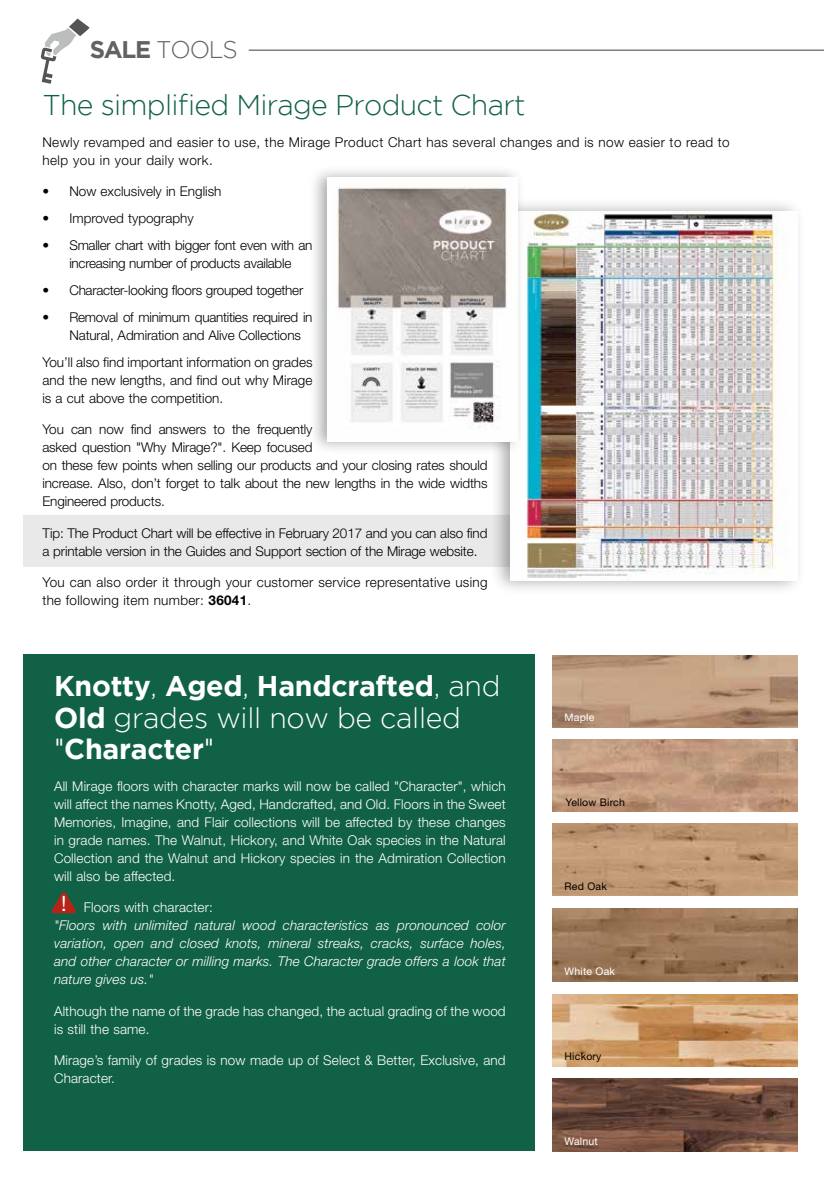
<style>
.page{position:relative;width:824px;height:1188px;background:#fff}
.page>*{position:absolute;margin:0;border:0;box-sizing:border-box;transform-origin:0 0}
.t1{font:700 28.5px/31.5px "Gotham";letter-spacing:-.01em;color:#fff}
.t2{font:300 28.5px "Gotham";letter-spacing:-.025em;color:#116146}
.t3{font:300 24px "Gotham";letter-spacing:-.05em;color:#626263}
.t4{font:21px "Helvetica Neue";color:#fff}
.t5{font:300 13.5px/18px "Helvetica Neue LT Std";letter-spacing:-.01em;color:#000}
.t6{font:300 13.5px/18px "Helvetica Neue LT Std";letter-spacing:.01em;color:#fff}
.t7{font:italic 300 13.5px/18px "Helvetica Neue LT Std";letter-spacing:.01em;color:#fff;text-align:justify}
.t8{font:300 13.5px/18px "Helvetica Neue LT Std";letter-spacing:.03em;color:#000}
.t9{font:300 13.5px/18px "Helvetica Neue LT Std";letter-spacing:.02em;color:#000}
.t10{font:10.5px "Helvetica Neue LT Std";letter-spacing:.02em;color:#000}
.t11{font:10.5px "Helvetica Neue LT Std";letter-spacing:.02em;color:#fff}
.s1{font-weight:700}
.s2{font-weight:300}
.s3{font-family:"Helvetica Neue LT Std";font-weight:300}
</style>
<div class="page">
<div style="left:23px;top:515px;width:466px;height:52px;background:#e9e9ea"></div>
<div style="left:489px;top:197px;width:316px;height:398px;background:#000;opacity:.34"></div>
<img style="left:510px;top:212px;width:287px;height:369px">
<div style="left:308px;top:165px;width:217px;height:290px;background:#000;opacity:.34"></div>
<img style="left:328px;top:178px;width:190px;height:263px">
<hr style="left:249px;top:50px;width:575px;height:1px;background:#545455">
<svg style="left:41px;top:19px;width:49px;height:65px"></svg>
<div style="left:23px;top:654px;width:511px;height:497px;background:#116146"></div>
<img style="left:553px;top:909px;width:244px;height:72px">
<img style="left:553px;top:739px;width:244px;height:73px">
<img style="left:553px;top:1079px;width:244px;height:72px">
<img style="left:553px;top:655px;width:244px;height:73px">
<img style="left:553px;top:994px;width:244px;height:72px">
<img style="left:553px;top:824px;width:244px;height:72px">
<svg style="left:51px;top:892px;width:25px;height:21px"></svg>
<h2 class="t3" style="left:90px;top:37px;width:150px"><span class="s1">SALE</span> TOOLS</h2>
<h1 class="t2" style="left:42px;top:89px;width:484px">The simplified Mirage Product Chart</h1>
<p class="t8" style="left:42px;top:132px;width:688px">Newly revamped and easier to use, the Mirage Product Chart has several changes and is now easier to read to help you in your daily work.</p>
<p class="t5" style="left:42px;top:182px;width:180px">• Now exclusively in English</p>
<p class="t5" style="left:42px;top:209px;width:153px">• Improved typography</p>
<p class="t5" style="left:42px;top:236px;width:271px;text-align:center">• Smaller chart with bigger font even with an increasing number of products available</p>
<p class="t5" style="left:42px;top:281px;width:262px">• Character-looking floors grouped together</p>
<p class="t5" style="left:69px;top:308px;width:244px;text-indent:-27px">• Removal of minimum quantities required in<br>Natural, Admiration and Alive Collections</p>
<p class="t5" style="left:42px;top:353px;width:271px;text-align:justify">You’ll also find important information on grades and the new lengths, and find out why Mirage is a cut above the competition.</p>
<p class="t5" style="left:42px;top:420px;width:446px">You can now find answers to the frequently<br>asked question "Why Mirage?". Keep focused<br>on these few points when selling our products and your closing rates should increase. Also, don’t forget to talk about the new lengths in the wide widths Engineered products.</p>
<p class="t5" style="left:42px;top:523px;width:446px">Tip: The Product Chart will be effective in February 2017 and you can also find a printable version in the Guides and Support section of the Mirage website.</p>
<p class="t9" style="left:42px;top:573px;width:446px">You can also order it through your customer service representative using the following item number: <span class="s1">36041</span>.</p>
<h1 class="t1" style="left:54px;top:669px;width:448px">Knotty<span class="s2">,</span> Aged<span class="s2">,</span> Handcrafted<span class="s2">, and<br></span>Old <span class="s2">grades will now be called </span><span class="s3">"</span>Character<span class="s3">"</span></h1>
<p class="t6" style="left:54px;top:776px;width:453px;text-align:justify">All Mirage floors with character marks will now be called "Character", which will affect the names Knotty, Aged, Handcrafted, and Old. Floors in the Sweet Memories, Imagine, and Flair collections will be affected by these changes in grade names. The Walnut, Hickory, and White Oak species in the Natural Collection and the Walnut and Hickory species in the Admiration Collection will also be affected.</p>
<p class="t6" style="left:84px;top:898px;width:130px">Floors with character:</p>
<p class="t7" style="left:54px;top:916px;width:453px">"Floors with unlimited natural wood characteristics as pronounced color variation, open and closed knots, mineral streaks, cracks, surface holes, and other character or milling marks. The Character grade offers a look that nature gives us."</p>
<p class="t6" style="left:54px;top:1001px;width:453px">Although the name of the grade has changed, the actual grading of the wood is still the same.</p>
<p class="t6" style="left:54px;top:1051px;width:453px">Mirage’s family of grades is now made up of Select &amp; Better, Exclusive, and<br>Character.</p>
<h3 class="t4" style="left:61px;top:889px;width:7px">!</h3>
<p class="t11" style="left:564px;top:711px;width:31px">Maple</p>
<p class="t10" style="left:565px;top:796px;width:61px">Yellow Birch</p>
<p class="t10" style="left:564px;top:880px;width:44px">Red Oak</p>
<p class="t11" style="left:564px;top:965px;width:52px">White Oak</p>
<p class="t10" style="left:564px;top:1050px;width:39px">Hickory</p>
<p class="t11" style="left:564px;top:1135px;width:35px">Walnut</p>
</div>
